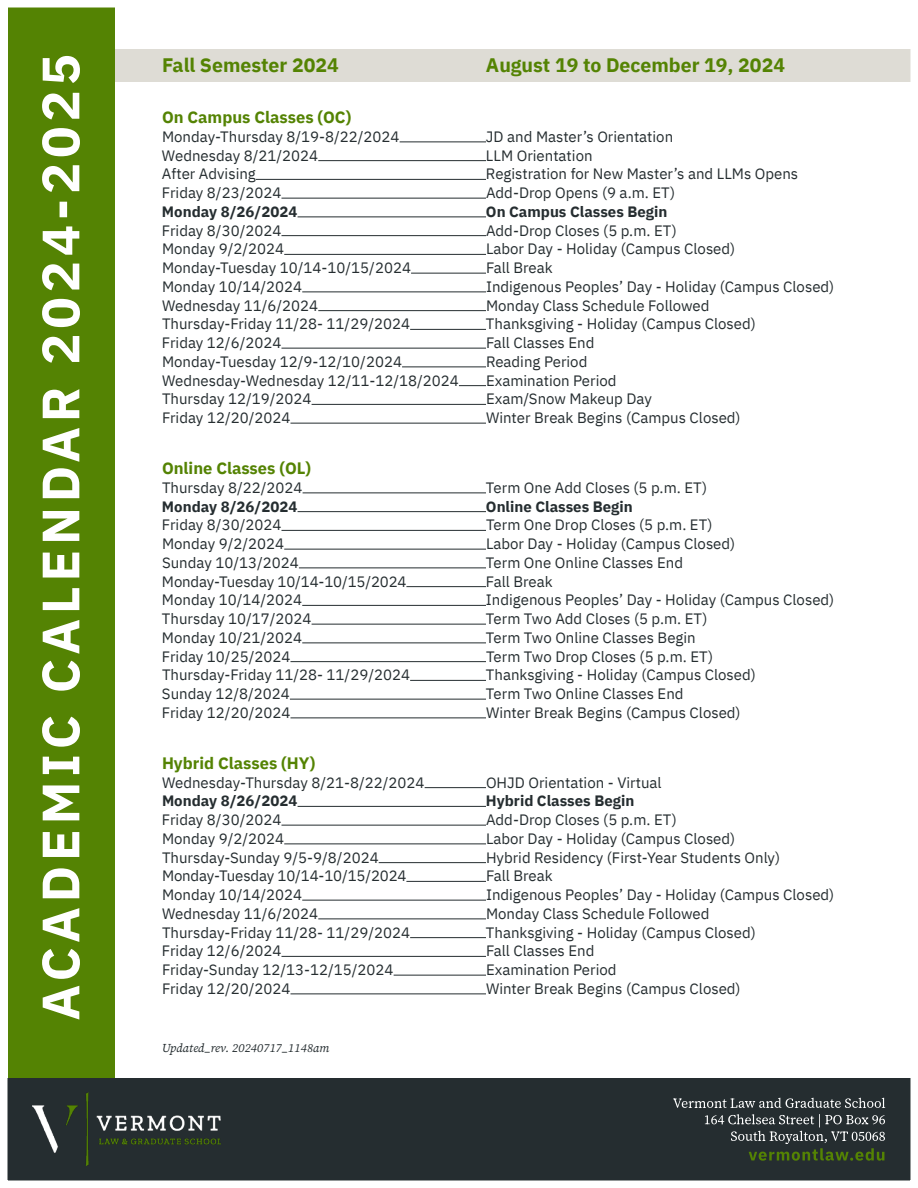
<style>
.page{position:relative;width:918px;height:1188px;background:#fff}
.page>*{position:absolute;margin:0;border:0;box-sizing:border-box;transform-origin:0 0}
.t1{font:700 19.5px "IBM Plex Sans";color:#548303}
.t2{font:700 16.5px "IBM Plex Sans";color:#548303}
.t3{font:15px "IBM Plex Sans";color:#252d30}
.t4{font:700 15px "IBM Plex Sans";color:#252d30}
.t5{font:italic 12px "Source Serif 418 pt";color:#252d30}
</style>
<div class="page">
<div style="left:96px;top:49px;width:822px;height:33px;background:#dedcd5"></div>
<div style="left:8px;top:0;width:106px;height:1188px;background:#548303"></div>
<svg style="left:42px;top:56px;width:38px;height:964px"></svg>
<div style="left:0;top:1078px;width:918px;height:103px;background:#252d30"></div>
<img style="left:32px;top:1093px;width:189px;height:73px">
<svg style="left:705px;top:1114px;width:180px;height:47px"></svg>
<svg style="left:673px;top:1098px;width:212px;height:10px"></svg>
<hr style="left:400px;top:142px;width:86px;height:1px;background:#252d30">
<hr style="left:318px;top:160px;width:168px;height:1px;background:#252d30">
<hr style="left:256px;top:179px;width:230px;height:1px;background:#252d30">
<hr style="left:281px;top:198px;width:205px;height:1px;background:#252d30">
<hr style="left:298px;top:217px;width:188px;height:1px;background:#252d30">
<hr style="left:281px;top:235px;width:205px;height:1px;background:#252d30">
<hr style="left:284px;top:254px;width:202px;height:1px;background:#252d30">
<hr style="left:411px;top:273px;width:75px;height:1px;background:#252d30">
<hr style="left:302px;top:292px;width:184px;height:1px;background:#252d30">
<hr style="left:318px;top:310px;width:168px;height:1px;background:#252d30">
<hr style="left:410px;top:329px;width:76px;height:1px;background:#252d30">
<hr style="left:281px;top:348px;width:205px;height:1px;background:#252d30">
<hr style="left:402px;top:367px;width:84px;height:1px;background:#252d30">
<svg style="left:459px;top:385px;width:27px;height:1px"></svg>
<hr style="left:312px;top:404px;width:174px;height:1px;background:#252d30">
<hr style="left:290px;top:423px;width:196px;height:1px;background:#252d30">
<hr style="left:303px;top:493px;width:183px;height:1px;background:#252d30">
<hr style="left:298px;top:511px;width:188px;height:1px;background:#252d30">
<hr style="left:281px;top:530px;width:205px;height:1px;background:#252d30">
<hr style="left:284px;top:549px;width:202px;height:1px;background:#252d30">
<hr style="left:299px;top:568px;width:187px;height:1px;background:#252d30">
<hr style="left:406px;top:586px;width:80px;height:1px;background:#252d30">
<hr style="left:302px;top:605px;width:184px;height:1px;background:#252d30">
<hr style="left:312px;top:624px;width:174px;height:1px;background:#252d30">
<hr style="left:302px;top:643px;width:184px;height:1px;background:#252d30">
<hr style="left:290px;top:661px;width:196px;height:1px;background:#252d30">
<hr style="left:410px;top:680px;width:76px;height:1px;background:#252d30">
<hr style="left:290px;top:699px;width:196px;height:1px;background:#252d30">
<hr style="left:290px;top:718px;width:196px;height:1px;background:#252d30">
<hr style="left:425px;top:787px;width:61px;height:1px;background:#252d30">
<hr style="left:298px;top:806px;width:188px;height:1px;background:#252d30">
<hr style="left:281px;top:825px;width:205px;height:1px;background:#252d30">
<hr style="left:284px;top:844px;width:202px;height:1px;background:#252d30">
<hr style="left:379px;top:862px;width:107px;height:1px;background:#252d30">
<hr style="left:406px;top:881px;width:80px;height:1px;background:#252d30">
<hr style="left:302px;top:900px;width:184px;height:1px;background:#252d30">
<hr style="left:318px;top:919px;width:168px;height:1px;background:#252d30">
<hr style="left:410px;top:937px;width:76px;height:1px;background:#252d30">
<hr style="left:281px;top:956px;width:205px;height:1px;background:#252d30">
<hr style="left:394px;top:975px;width:92px;height:1px;background:#252d30">
<hr style="left:290px;top:994px;width:196px;height:1px;background:#252d30">
<div style="left:0;top:0;width:918px;height:1188px;border:8px solid #fff"></div>
<h1 class="t1" style="left:162px;top:57px;width:178px">Fall Semester 2024</h1>
<h1 class="t1" style="left:486px;top:57px;width:301px">August 19 to December 19, 2024</h1>
<p class="t2" style="left:162px;top:110px;width:191px">On Campus Classes (OC)</p>
<p class="t3" style="left:162px;top:130px;width:239px">Monday-Thursday 8/19-8/22/2024</p>
<p class="t3" style="left:486px;top:130px;width:189px">JD and Master’s Orientation</p>
<p class="t3" style="left:162px;top:149px;width:158px">Wednesday 8/21/2024</p>
<p class="t3" style="left:486px;top:149px;width:108px">LLM Orientation</p>
<p class="t3" style="left:162px;top:168px;width:95px">After Advising</p>
<p class="t3" style="left:486px;top:168px;width:314px">Registration for New Master’s and LLMs Opens</p>
<p class="t3" style="left:162px;top:187px;width:121px">Friday 8/23/2024</p>
<p class="t3" style="left:486px;top:187px;width:191px">Add-Drop Opens (9 a.m. ET)</p>
<p class="t4" style="left:162px;top:205px;width:137px">Monday 8/26/2024</p>
<p class="t4" style="left:486px;top:205px;width:183px">On Campus Classes Begin</p>
<p class="t3" style="left:162px;top:224px;width:121px">Friday 8/30/2024</p>
<p class="t3" style="left:486px;top:224px;width:192px">Add-Drop Closes (5 p.m. ET)</p>
<p class="t3" style="left:162px;top:243px;width:124px">Monday 9/2/2024</p>
<p class="t3" style="left:486px;top:243px;width:251px">Labor Day - Holiday (Campus Closed)</p>
<p class="t3" style="left:162px;top:262px;width:251px">Monday-Tuesday 10/14-10/15/2024</p>
<p class="t3" style="left:486px;top:262px;width:68px">Fall Break</p>
<p class="t3" style="left:162px;top:280px;width:142px">Monday 10/14/2024</p>
<p class="t3" style="left:486px;top:280px;width:350px">Indigenous Peoples’ Day - Holiday (Campus Closed)</p>
<p class="t3" style="left:162px;top:299px;width:158px">Wednesday 11/6/2024</p>
<p class="t3" style="left:486px;top:299px;width:225px">Monday Class Schedule Followed</p>
<p class="t3" style="left:162px;top:318px;width:250px">Thursday-Friday 11/28- 11/29/2024</p>
<p class="t3" style="left:486px;top:318px;width:271px">Thanksgiving - Holiday (Campus Closed)</p>
<p class="t3" style="left:162px;top:337px;width:121px">Friday 12/6/2024</p>
<p class="t3" style="left:486px;top:337px;width:110px">Fall Classes End</p>
<p class="t3" style="left:162px;top:355px;width:242px">Monday-Tuesday 12/9-12/10/2024</p>
<p class="t3" style="left:486px;top:355px;width:103px">Reading Period</p>
<p class="t3" style="left:162px;top:374px;width:298px">Wednesday-Wednesday 12/11-12/18/2024</p>
<p class="t3" style="left:486px;top:374px;width:132px">Examination Period</p>
<p class="t3" style="left:162px;top:393px;width:151px">Thursday 12/19/2024</p>
<p class="t3" style="left:486px;top:393px;width:167px">Exam/Snow Makeup Day</p>
<p class="t3" style="left:162px;top:412px;width:130px">Friday 12/20/2024</p>
<p class="t3" style="left:486px;top:412px;width:256px">Winter Break Begins (Campus Closed)</p>
<p class="t2" style="left:162px;top:461px;width:151px">Online Classes (OL)</p>
<p class="t3" style="left:162px;top:481px;width:142px">Thursday 8/22/2024</p>
<p class="t3" style="left:486px;top:481px;width:223px">Term One Add Closes (5 p.m. ET)</p>
<p class="t4" style="left:162px;top:500px;width:137px">Monday 8/26/2024</p>
<p class="t4" style="left:486px;top:500px;width:148px">Online Classes Begin</p>
<p class="t3" style="left:162px;top:519px;width:121px">Friday 8/30/2024</p>
<p class="t3" style="left:486px;top:519px;width:228px">Term One Drop Closes (5 p.m. ET)</p>
<p class="t3" style="left:162px;top:538px;width:124px">Monday 9/2/2024</p>
<p class="t3" style="left:486px;top:538px;width:251px">Labor Day - Holiday (Campus Closed)</p>
<p class="t3" style="left:162px;top:556px;width:138px">Sunday 10/13/2024</p>
<p class="t3" style="left:486px;top:556px;width:199px">Term One Online Classes End</p>
<p class="t3" style="left:162px;top:575px;width:246px">Monday-Tuesday 10/14-10/15/2024</p>
<p class="t3" style="left:486px;top:575px;width:68px">Fall Break</p>
<p class="t3" style="left:162px;top:594px;width:142px">Monday 10/14/2024</p>
<p class="t3" style="left:486px;top:594px;width:350px">Indigenous Peoples’ Day - Holiday (Campus Closed)</p>
<p class="t3" style="left:162px;top:613px;width:151px">Thursday 10/17/2024</p>
<p class="t3" style="left:486px;top:613px;width:223px">Term Two Add Closes (5 p.m. ET)</p>
<p class="t3" style="left:162px;top:631px;width:142px">Monday 10/21/2024</p>
<p class="t3" style="left:486px;top:631px;width:211px">Term Two Online Classes Begin</p>
<p class="t3" style="left:162px;top:650px;width:130px">Friday 10/25/2024</p>
<p class="t3" style="left:486px;top:650px;width:229px">Term Two Drop Closes (5 p.m. ET)</p>
<p class="t3" style="left:162px;top:669px;width:250px">Thursday-Friday 11/28- 11/29/2024</p>
<p class="t3" style="left:486px;top:669px;width:271px">Thanksgiving - Holiday (Campus Closed)</p>
<p class="t3" style="left:162px;top:688px;width:129px">Sunday 12/8/2024</p>
<p class="t3" style="left:486px;top:688px;width:199px">Term Two Online Classes End</p>
<p class="t3" style="left:162px;top:706px;width:130px">Friday 12/20/2024</p>
<p class="t3" style="left:486px;top:706px;width:256px">Winter Break Begins (Campus Closed)</p>
<p class="t2" style="left:162px;top:756px;width:155px">Hybrid Classes (HY)</p>
<p class="t3" style="left:162px;top:776px;width:264px">Wednesday-Thursday 8/21-8/22/2024</p>
<p class="t3" style="left:486px;top:776px;width:177px">OHJD Orientation - Virtual</p>
<p class="t4" style="left:162px;top:795px;width:137px">Monday 8/26/2024</p>
<p class="t4" style="left:486px;top:795px;width:150px">Hybrid Classes Begin</p>
<p class="t3" style="left:162px;top:814px;width:121px">Friday 8/30/2024</p>
<p class="t3" style="left:486px;top:814px;width:192px">Add-Drop Closes (5 p.m. ET)</p>
<p class="t3" style="left:162px;top:832px;width:124px">Monday 9/2/2024</p>
<p class="t3" style="left:486px;top:832px;width:251px">Labor Day - Holiday (Campus Closed)</p>
<p class="t3" style="left:162px;top:851px;width:218px">Thursday-Sunday 9/5-9/8/2024</p>
<p class="t3" style="left:486px;top:851px;width:296px">Hybrid Residency (First-Year Students Only)</p>
<p class="t3" style="left:162px;top:870px;width:246px">Monday-Tuesday 10/14-10/15/2024</p>
<p class="t3" style="left:486px;top:870px;width:68px">Fall Break</p>
<p class="t3" style="left:162px;top:889px;width:142px">Monday 10/14/2024</p>
<p class="t3" style="left:486px;top:889px;width:350px">Indigenous Peoples’ Day - Holiday (Campus Closed)</p>
<p class="t3" style="left:162px;top:907px;width:158px">Wednesday 11/6/2024</p>
<p class="t3" style="left:486px;top:907px;width:225px">Monday Class Schedule Followed</p>
<p class="t3" style="left:162px;top:926px;width:250px">Thursday-Friday 11/28- 11/29/2024</p>
<p class="t3" style="left:486px;top:926px;width:271px">Thanksgiving - Holiday (Campus Closed)</p>
<p class="t3" style="left:162px;top:945px;width:121px">Friday 12/6/2024</p>
<p class="t3" style="left:486px;top:945px;width:110px">Fall Classes End</p>
<p class="t3" style="left:162px;top:964px;width:233px">Friday-Sunday 12/13-12/15/2024</p>
<p class="t3" style="left:486px;top:964px;width:132px">Examination Period</p>
<p class="t3" style="left:162px;top:982px;width:130px">Friday 12/20/2024</p>
<p class="t3" style="left:486px;top:982px;width:256px">Winter Break Begins (Campus Closed)</p>
<p class="t5" style="left:162px;top:1043px;width:169px">Updated_rev. 20240717_1148am</p>
</div>
